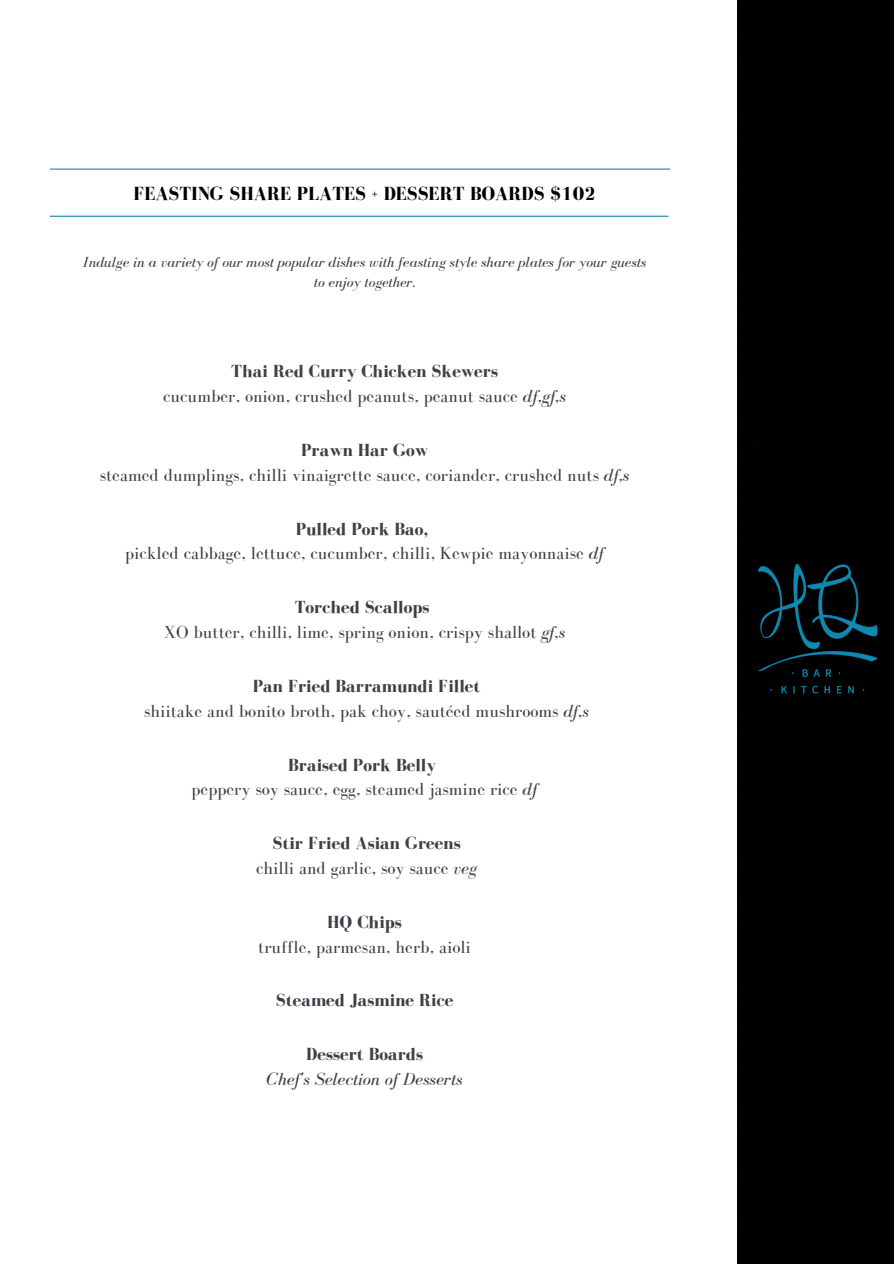
<style>
.page{position:relative;width:894px;height:1264px;background:#fff}
.page>*{position:absolute;margin:0;border:0;box-sizing:border-box;transform-origin:0 0}
.t1{font:700 19.5px "Bodoni FLF";color:#000}
.t2{font:18px/24.8px "Bodoni FLF";color:#413e48;text-align:center}
.t3{font:700 18px "Bodoni FLF";color:#413e48}
.t4{font:italic 18px "Bodoni FLF";color:#413e48}
.t5{font:italic 15px/20.2px "Bodoni FLF";color:#413e48;text-align:center}
.s1{font-weight:700}
.s2{font-style:italic}
</style>
<div class="page">
<div style="left:737px;top:0;width:156px;height:1263px;background:#000"></div>
<img style="left:745px;top:564px;width:140px;height:130px">
<hr style="left:50px;top:168px;width:620px;height:2px;background:#0f89b0">
<hr style="left:50px;top:216px;width:618px;height:1px;background:#0f89b0">
<p class="t1" style="left:133px;top:183px;width:463px">FEASTING SHARE PLATES + DESSERT BOARDS $102</p>
<p class="t5" style="left:83px;top:252px;width:565px">Indulge in a variety of our most popular dishes with feasting style share plates for your guests to enjoy together.</p>
<p class="t2" style="left:163px;top:359px;width:404px"><span class="s1">Thai Red Curry Chicken Skewers<br></span>cucumber, onion, crushed peanuts, peanut sauce <span class="s2">df,gf,s</span></p>
<p class="t2" style="left:100px;top:438px;width:531px"><span class="s1">Prawn Har Gow<br></span>steamed dumplings, chilli vinaigrette sauce, coriander, crushed nuts <span class="s2">df,s</span></p>
<p class="t2" style="left:125px;top:517px;width:480px"><span class="s1">Pulled Pork Bao,<br></span>pickled cabbage, lettuce, cucumber, chilli, Kewpie mayonnaise <span class="s2">df</span></p>
<p class="t2" style="left:164px;top:595px;width:402px"><span class="s1">Torched Scallops<br></span>XO butter, chilli, lime, spring onion, crispy shallot <span class="s2">gf,s</span></p>
<p class="t2" style="left:144px;top:674px;width:446px"><span class="s1">Pan Fried Barramundi Fillet<br></span>shiitake and bonito broth, pak choy, sautéed mushrooms <span class="s2">df,s</span></p>
<p class="t2" style="left:191px;top:752px;width:347px"><span class="s1">Braised Pork Belly<br></span>peppery soy sauce, egg, steamed jasmine rice <span class="s2">df</span></p>
<p class="t2" style="left:256px;top:831px;width:222px"><span class="s1">Stir Fried Asian Greens </span>chilli and garlic, soy sauce <span class="s2">veg</span></p>
<p class="t3" style="left:327px;top:912px;width:76px">HQ Chips</p>
<p class="t2" style="left:258px;top:934px;width:214px">truffle, parmesan, herb, aioli</p>
<p class="t3" style="left:276px;top:990px;width:179px">Steamed Jasmine Rice</p>
<p class="t3" style="left:306px;top:1044px;width:118px">Dessert Boards</p>
<p class="t4" style="left:266px;top:1069px;width:197px">Chef's Selection of Desserts</p>
</div>
